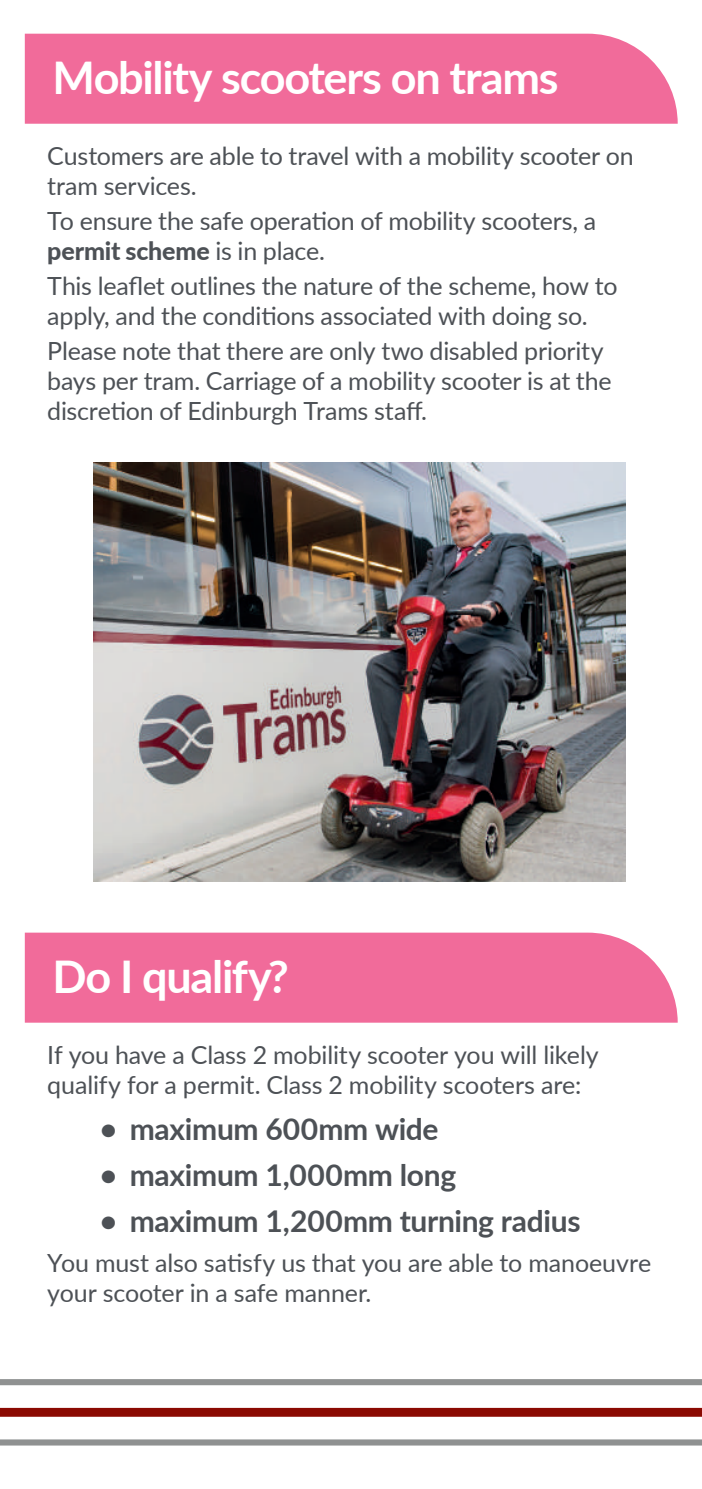
<style>
.page{position:relative;width:702px;height:1489px;background:#fff}
.page>*{position:absolute;margin:0;border:0;box-sizing:border-box;transform-origin:0 0}
.t1{font:700 45px "Lato";letter-spacing:-.025em;color:#fff}
.t2{font:700 30px "Lato";letter-spacing:-.01em;color:#4d5156}
.t3{font:25px/30px "Lato";letter-spacing:-.01em;color:#4d5156}
.s1{font-weight:800}
</style>
<div class="page">
<div style="left:25px;top:34px;width:652px;height:90px;background:#f16b9a"></div>
<div style="left:25px;top:932px;width:652px;height:90px;background:#f16b9a"></div>
<svg style="left:0;top:1379px;width:702px;height:66px"></svg>
<img style="left:94px;top:462px;width:531px;height:419px">
<h1 class="t1" style="left:52px;top:44px;width:508px">Mobility scooters on trams</h1>
<p class="t3" style="left:47px;top:140px;width:588px">Customers are able to travel with a mobility scooter on tram services.</p>
<p class="t3" style="left:47px;top:205px;width:550px">To ensure the safe operation of mobility scooters, a <span class="s1">permit scheme</span> is in place.</p>
<p class="t3" style="left:47px;top:270px;width:571px">This leaflet outlines the nature of the scheme, how to apply, and the conditions associated with doing so.</p>
<p class="t3" style="left:47px;top:335px;width:566px">Please note that there are only two disabled priority bays per tram. Carriage of a mobility scooter is at the discretion of Edinburgh Trams staff.</p>
<h1 class="t1" style="left:52px;top:943px;width:238px">Do I qualify?</h1>
<p class="t3" style="left:47px;top:1038px;width:553px">If you have a Class 2 mobility scooter you will likely qualify for a permit. Class 2 mobility scooters are:</p>
<p class="t2" style="left:100px;top:1106px;width:340px">• maximum 600mm wide</p>
<p class="t2" style="left:100px;top:1152px;width:358px">• maximum 1,000mm long</p>
<p class="t2" style="left:100px;top:1198px;width:482px">• maximum 1,200mm turning radius</p>
<p class="t3" style="left:47px;top:1246px;width:605px">You must also satisfy us that you are able to manoeuvre your scooter in a safe manner.</p>
</div>
